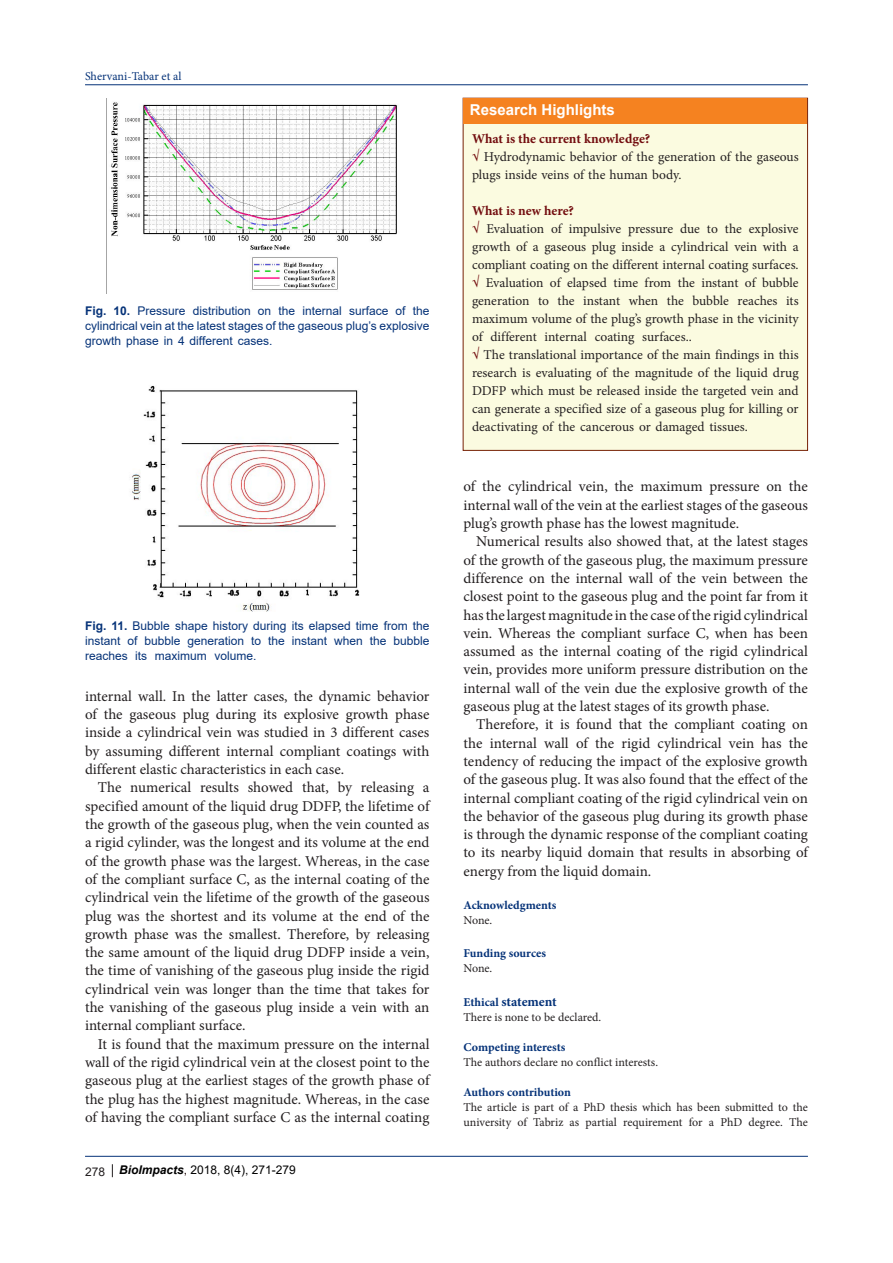
<style>
.page{position:relative;width:893px;height:1263px;background:#fff}
.page>*{position:absolute;margin:0;border:0;box-sizing:border-box;transform-origin:0 0}
.t1{font:15px/18.3px "Minion Pro";color:#231f20;text-align:justify}
.t2{font:700 15px "Arial";color:#fff}
.BT{font:13.5px/18px "Minion Pro";color:#231f20;text-align:justify}
.BT-2{font:700 13.5px "Minion Pro";color:#730e10}
.t3{font:700 13.5px "Minion Pro";letter-spacing:-.005em;color:#053278}
.t4{font:12px/15px "Arial";color:#053278;text-align:justify}
.t5{font:12px/15px "Minion Pro";letter-spacing:-.005em;color:#231f20}
.t6{font:700 12px "Minion Pro";color:#053278}
.t7{font:12px "Arial";color:#000}
.t8{font:12px "Minion Pro";color:#053278}
.s1{font-weight:700}
.s2{color:#231f20}
.s3{font-weight:700;font-style:italic}
.s4{color:#150000}
.s5{font-weight:700;color:#730e10}
.s6{font-size:12px}
</style>
<div class="page">
<hr style="left:85px;top:84px;width:723px;height:1px;background:#053278">
<hr style="left:85px;top:1156px;width:723px;height:1px;background:#053278">
<svg style="left:112px;top:1164px;width:1px;height:13px"></svg>
<div style="left:463px;top:98px;width:344px;height:352px;background:#fbfbe0"></div>
<div style="left:463px;top:98px;width:344px;height:25px;background:#f58220"></div>
<img style="left:132px;top:385px;width:228px;height:227px">
<img style="left:106px;top:98px;width:292px;height:196px">
<p class="t8" style="left:85px;top:68px;width:98px">Shervani-Tabar et al</p>
<p class="t4" style="left:85px;top:304px;width:346px"><span class="s1">Fig. 10.</span> Pressure distribution on the internal surface of the cylindrical vein at the latest stages of the gaseous plug’s explosive growth phase in 4 different cases.</p>
<p class="t4" style="left:85px;top:619px;width:346px"><span class="s1">Fig. 11.</span> Bubble shape history during its elapsed time from the instant of bubble generation to the instant when the bubble reaches its maximum volume.</p>
<p class="t1" style="left:85px;top:687px;width:346px">internal wall. In the latter cases, the dynamic behavior of the gaseous plug during its explosive growth phase inside a cylindrical vein was studied in 3 different cases by assuming different internal compliant coatings with different elastic characteristics in each case.</p>
<p class="t1" style="left:85px;top:778px;width:346px;text-indent:13px">The numerical results showed that, by releasing a specified amount of the liquid drug DDFP, the lifetime of the growth of the gaseous plug, when the vein counted as a rigid cylinder, was the longest and its volume at the end of the growth phase was the largest. Whereas, in the case of the compliant surface C, as the internal coating of the cylindrical vein the lifetime of the growth of the gaseous plug was the shortest and its volume at the end of the growth phase was the smallest. Therefore, by releasing the same amount of the liquid drug DDFP inside a vein, the time of vanishing of the gaseous plug inside the rigid cylindrical vein was longer than the time that takes for the vanishing of the gaseous plug inside a vein with an internal compliant surface.</p>
<p class="t1" style="left:85px;top:1035px;width:346px;text-indent:13px">It is found that the maximum pressure on the internal wall of the rigid cylindrical vein at the closest point to the gaseous plug at the earliest stages of the growth phase of the plug has the highest magnitude. Whereas, in the case of having the compliant surface C as the internal coating</p>
<p class="t7" style="left:85px;top:1162px;width:212px"><span class="s2">278</span> <span class="s3">BioImpacts</span><span class="s4">,</span> 2018, 8(4), 271-279</p>
<p class="t2" style="left:470px;top:99px;width:147px">Research Highlights</p>
<p class="BT-2" style="left:472px;top:130px;width:180px">What is the current knowledge?</p>
<p class="BT" style="left:472px;top:148px;width:328px"><span class="s5">√</span> Hydrodynamic behavior of the generation of the gaseous plugs inside veins of the human body.</p>
<p class="BT-2" style="left:472px;top:202px;width:104px">What is new here?</p>
<p class="BT" style="left:472px;top:220px;width:328px"><span class="s5">√</span> Evaluation of impulsive pressure due to the explosive growth of a gaseous plug inside a cylindrical vein with a compliant coating on the different internal coating surfaces.</p>
<p class="BT" style="left:472px;top:274px;width:328px"><span class="s5">√</span> Evaluation of elapsed time from the instant of bubble generation to the instant when the bubble reaches its maximum volume of the plug’s growth phase in the vicinity of different internal coating surfaces..</p>
<p class="BT" style="left:472px;top:346px;width:328px"><span class="s5">√</span> The translational importance of the main findings in this research is evaluating of the magnitude of the liquid drug DDFP which must be released inside the targeted vein and can generate a specified size of a gaseous plug for killing or deactivating of the cancerous or damaged tissues.</p>
<p class="t1" style="left:463px;top:478px;width:346px">of the cylindrical vein, the maximum pressure on the internal wall of the vein at the earliest stages of the gaseous plug’s growth phase has the lowest magnitude.</p>
<p class="t1" style="left:463px;top:532px;width:346px;text-indent:13px">Numerical results also showed that, at the latest stages of the growth of the gaseous plug, the maximum pressure difference on the internal wall of the vein between the closest point to the gaseous plug and the point far from it has the largest magnitude in the case of the rigid cylindrical vein. Whereas the compliant surface C, when has been assumed as the internal coating of the rigid cylindrical vein, provides more uniform pressure distribution on the internal wall of the vein due the explosive growth of the gaseous plug at the latest stages of its growth phase.</p>
<p class="t1" style="left:463px;top:715px;width:346px;text-indent:13px">Therefore, it is found that the compliant coating on the internal wall of the rigid cylindrical vein has the tendency of reducing the impact of the explosive growth of the gaseous plug. It was also found that the effect of the internal compliant coating of the rigid cylindrical vein on the behavior of the gaseous plug during its growth phase is through the dynamic response of the compliant coating to its nearby liquid domain that results in absorbing of energy from the liquid domain.</p>
<p class="t6" style="left:463px;top:897px;width:94px">Acknowledgments</p>
<p class="t5" style="left:463px;top:913px;width:30px">None.</p>
<p class="t6" style="left:463px;top:945px;width:84px">Funding sources</p>
<p class="t5" style="left:463px;top:961px;width:30px">None.</p>
<p class="t3" style="left:463px;top:992px;width:95px"><span class="s6">Ethical</span> statement</p>
<p class="t5" style="left:463px;top:1010px;width:139px">There is none to be declared.</p>
<p class="t6" style="left:463px;top:1039px;width:103px">Competing interests</p>
<p class="t5" style="left:463px;top:1055px;width:196px">The authors declare no conflict interests.</p>
<p class="t6" style="left:463px;top:1084px;width:109px">Authors contribution</p>
<p class="t5" style="left:463px;top:1100px;width:346px">The article is part of a PhD thesis which has been submitted to the university of Tabriz as partial requirement for a PhD degree. The</p>
</div>
